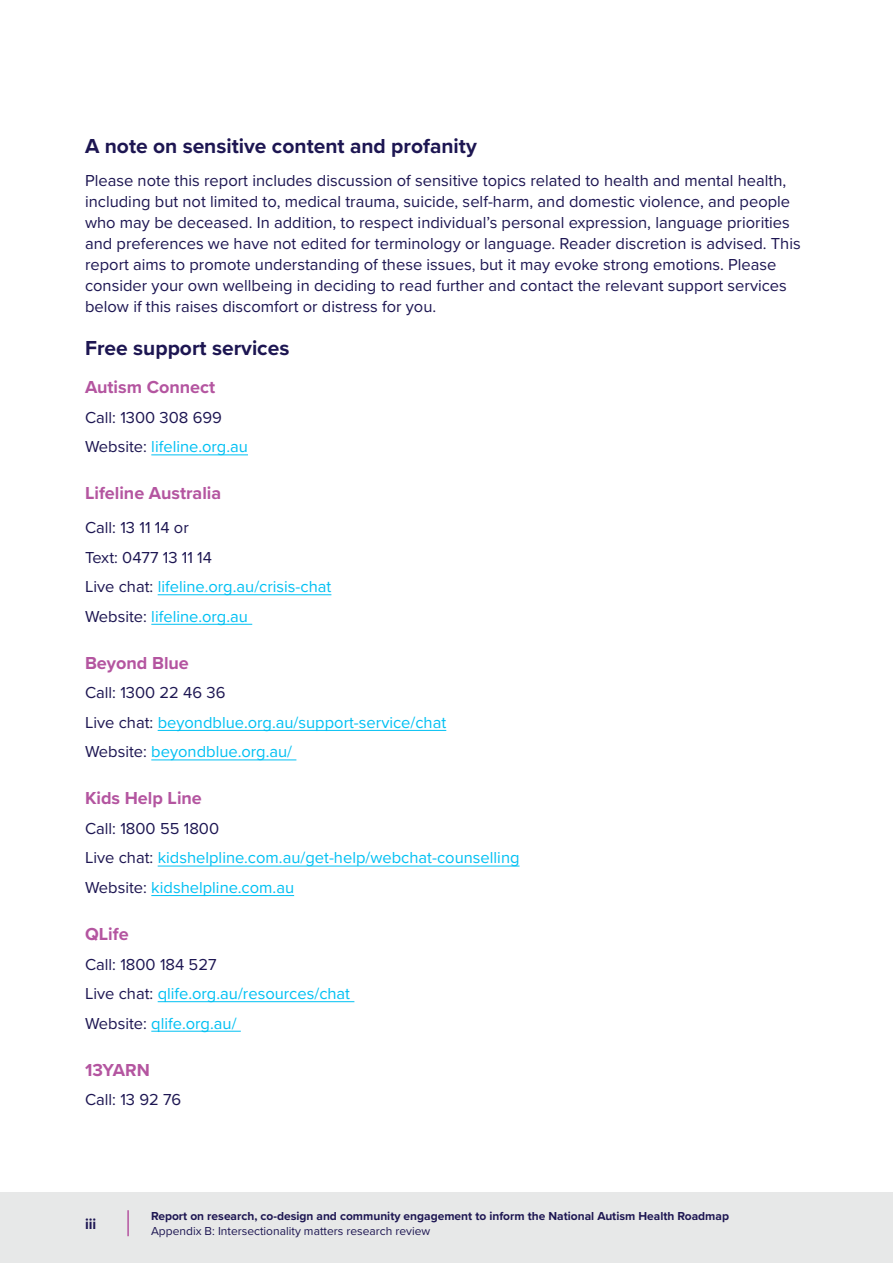
<style>
.page{position:relative;width:893px;height:1263px;background:#fff}
.page>*{position:absolute;margin:0;border:0;box-sizing:border-box;transform-origin:0 0}
.Heading_2_-_Preface{font:700 21px "Proxima Nova";color:#1d1652}
.Heading_3_-_Preface_-_Extra_space_above{font:700 18px "Proxima Nova";color:#b455a0}
.Heading_3_-_Preface{font:700 18px "Proxima Nova";color:#b455a0}
.t1{font:16.5px/21px "Proxima Nova";color:#1d1652}
.t2{font:16.5px "Proxima Nova";color:#00c0f3}
.t3{font:700 15px "Proxima Nova";color:#1d1652}
.t4{font:700 12px "Proxima Nova";color:#1d1652}
.t5{font:12px "Proxima Nova";color:#1d1652}
.s1{color:#1d1652}
</style>
<div class="page">
<div style="left:0;top:1192px;width:893px;height:71px;background:#e7e8e8"></div>
<hr style="left:127px;top:1210px;width:2px;height:26px;background:#b455a0">
<hr style="left:151px;top:454px;width:97px;height:1px;background:#00c0f3">
<hr style="left:158px;top:594px;width:173px;height:1px;background:#00c0f3">
<hr style="left:151px;top:624px;width:101px;height:1px;background:#00c0f3">
<hr style="left:158px;top:730px;width:288px;height:1px;background:#00c0f3">
<hr style="left:151px;top:759px;width:145px;height:1px;background:#00c0f3">
<hr style="left:158px;top:866px;width:362px;height:1px;background:#00c0f3">
<hr style="left:151px;top:895px;width:143px;height:1px;background:#00c0f3">
<hr style="left:158px;top:1001px;width:196px;height:1px;background:#00c0f3">
<hr style="left:151px;top:1031px;width:90px;height:1px;background:#00c0f3">
<h2 class="Heading_2_-_Preface" style="left:85px;top:130px;width:393px">A note on sensitive content and profanity</h2>
<p class="t1" style="left:85px;top:170px;width:717px">Please note this report includes discussion of sensitive topics related to health and mental health, including but not limited to, medical trauma, suicide, self-harm, and domestic violence, and people who may be deceased. In addition, to respect individual’s personal expression, language priorities and preferences we have not edited for terminology or language. Reader discretion is advised. This report aims to promote understanding of these issues, but it may evoke strong emotions. Please consider your own wellbeing in deciding to read further and contact the relevant support services below if this raises discomfort or distress for you.</p>
<h2 class="Heading_2_-_Preface" style="left:85px;top:332px;width:206px">Free support services</h2>
<h3 class="Heading_3_-_Preface" style="left:85px;top:374px;width:132px">Autism Connect</h3>
<p class="t1" style="left:85px;top:406px;width:138px">Call: 1300 308 699</p>
<p class="t2" style="left:85px;top:434px;width:164px"><span class="s1">Website:</span> lifeline.org.au</p>
<p class="Heading_3_-_Preface_-_Extra_space_above" style="left:85px;top:480px;width:138px">Lifeline Australia</p>
<p class="t1" style="left:85px;top:516px;width:105px">Call: 13 11 14 or</p>
<p class="t1" style="left:85px;top:546px;width:129px">Text: 0477 13 11 14</p>
<p class="t2" style="left:85px;top:574px;width:248px"><span class="s1">Live chat:</span> lifeline.org.au/crisis-chat</p>
<p class="t2" style="left:85px;top:604px;width:164px"><span class="s1">Website:</span> lifeline.org.au</p>
<p class="Heading_3_-_Preface_-_Extra_space_above" style="left:85px;top:649px;width:105px">Beyond Blue</p>
<p class="t1" style="left:85px;top:682px;width:142px">Call: 1300 22 46 36</p>
<p class="t2" style="left:85px;top:710px;width:363px"><span class="s1">Live chat:</span> beyondblue.org.au/support-service/chat</p>
<p class="t2" style="left:85px;top:739px;width:209px"><span class="s1">Website:</span> beyondblue.org.au/</p>
<p class="Heading_3_-_Preface_-_Extra_space_above" style="left:85px;top:785px;width:118px">Kids Help Line</p>
<p class="t1" style="left:85px;top:817px;width:136px">Call: 1800 55 1800</p>
<p class="t2" style="left:85px;top:846px;width:436px"><span class="s1">Live chat:</span> kidshelpline.com.au/get-help/webchat-counselling</p>
<p class="t2" style="left:85px;top:875px;width:211px"><span class="s1">Website:</span> kidshelpline.com.au</p>
<p class="Heading_3_-_Preface_-_Extra_space_above" style="left:85px;top:921px;width:45px">QLife</p>
<p class="t1" style="left:85px;top:953px;width:133px">Call: 1800 184 527</p>
<p class="t2" style="left:85px;top:981px;width:267px"><span class="s1">Live chat:</span> qlife.org.au/resources/chat</p>
<p class="t2" style="left:85px;top:1011px;width:153px"><span class="s1">Website:</span> qlife.org.au/</p>
<p class="Heading_3_-_Preface_-_Extra_space_above" style="left:85px;top:1056px;width:66px">13YARN</p>
<p class="t1" style="left:85px;top:1088px;width:98px">Call: 13 92 76</p>
<p class="t3" style="left:85px;top:1213px;width:13px">iii</p>
<p class="t4" style="left:151px;top:1207px;width:579px">Report on research, co-design and community engagement to inform the National Autism Health Roadmap</p>
<p class="t5" style="left:151px;top:1222px;width:281px">Appendix B: Intersectionality matters research review</p>
</div>
